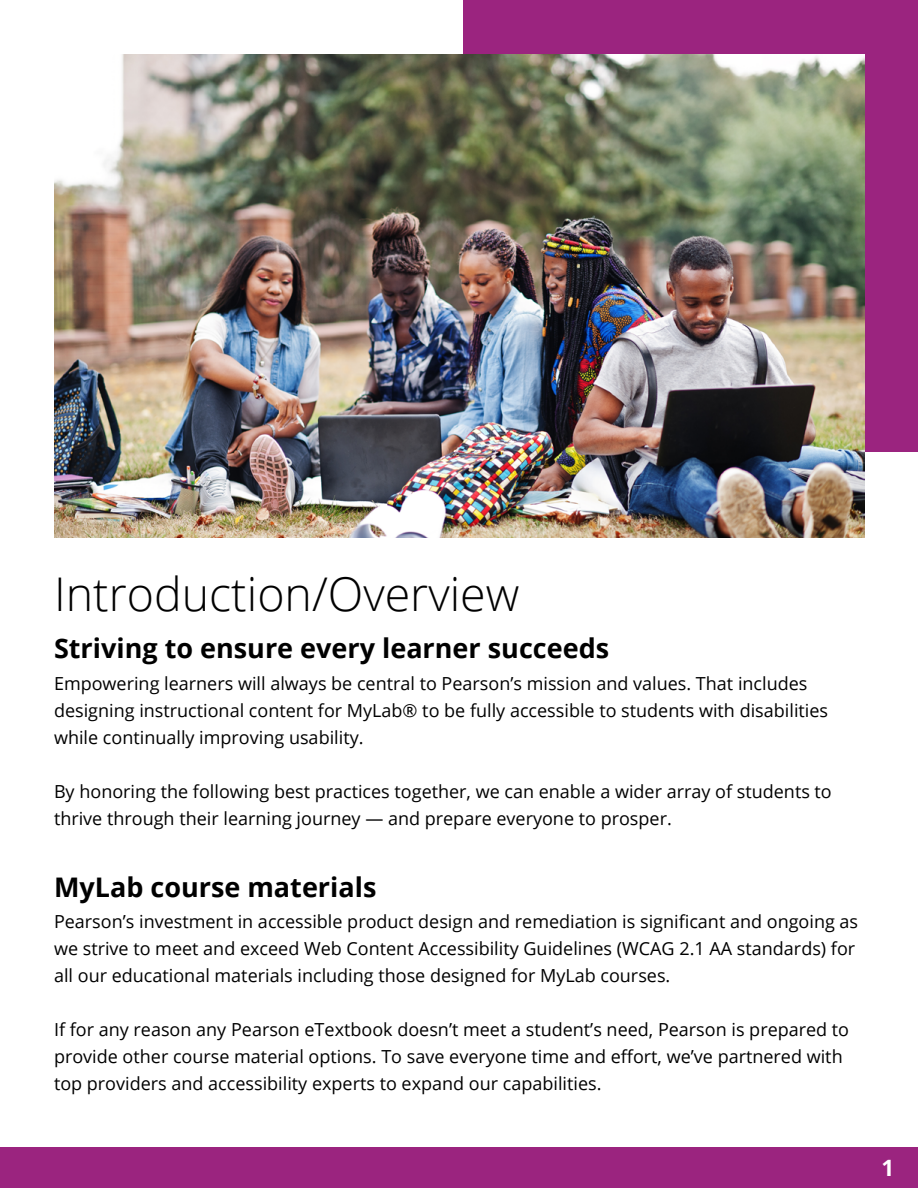
<style>
.page{position:relative;width:918px;height:1188px;background:#fff}
.page>*{position:absolute;margin:0;border:0;box-sizing:border-box;transform-origin:0 0}
.t1{font:300 46.5px "Open Sans";color:#000}
.t2{font:700 27px "Open Sans";color:#000}
.t3{font:700 22.5px "Open Sans";color:#fff}
.t4{font:18px/27px "Open Sans";color:#000}
</style>
<div class="page">
<div style="left:464px;top:0;width:454px;height:451px;background:#9b247f"></div>
<div style="left:0;top:1148px;width:918px;height:40px;background:#9b247f"></div>
<img style="left:54px;top:54px;width:810px;height:484px">
<h1 class="t1" style="left:54px;top:562px;width:467px">Introduction/Overview</h1>
<h2 class="t2" style="left:54px;top:629px;width:557px">Striving to ensure every learner succeeds</h2>
<p class="t4" style="left:54px;top:670px;width:776px">Empowering learners will always be central to Pearson’s mission and values. That includes designing instructional content for MyLab® to be fully accessible to students with disabilities while continually improving usability.</p>
<p class="t4" style="left:54px;top:778px;width:779px">By honoring the following best practices together, we can enable a wider array of students to thrive through their learning journey — and prepare everyone to prosper.</p>
<h2 class="t2" style="left:54px;top:868px;width:324px">MyLab course materials</h2>
<p class="t4" style="left:54px;top:907px;width:806px">Pearson’s investment in accessible product design and remediation is significant and ongoing as we strive to meet and exceed Web Content Accessibility Guidelines (WCAG 2.1 AA standards) for all our educational materials including those designed for MyLab courses.</p>
<p class="t4" style="left:54px;top:1015px;width:797px">If for any reason any Pearson eTextbook doesn’t meet a student’s need, Pearson is prepared to provide other course material options. To save everyone time and effort, we’ve partnered with top providers and accessibility experts to expand our capabilities.</p>
<p class="t3" style="left:882px;top:1152px;width:14px">1</p>
</div>
